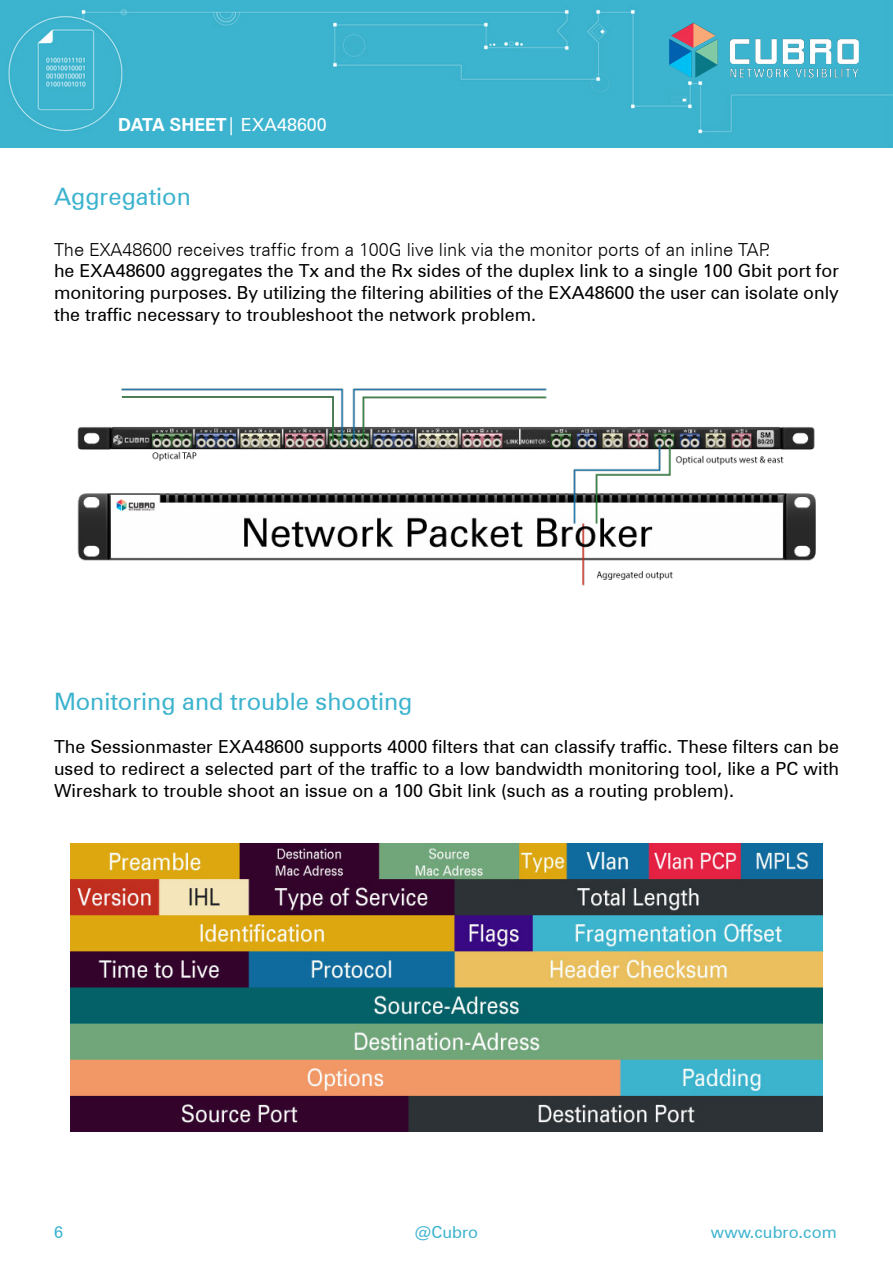
<style>
.page{position:relative;width:893px;height:1263px;background:#fff}
.page>*{position:absolute;margin:0;border:0;box-sizing:border-box;transform-origin:0 0}
.t1{font:24px "Zurich BT";color:#3cb3ce}
.t2{font:18px/21.6px "Zurich BT";color:#000;text-align:justify}
.t3{font:300 18px "Zurich BT";color:#000}
.t4{font:700 18px "Zurich BT";color:#fff}
.t5{font:16.5px "Zurich BT";color:#3cb3ce}
.s1{font-weight:400}
</style>
<div class="page">
<div style="left:0;top:0;width:893px;height:147px;background:#3cb4cf"></div>
<img style="left:669px;top:17px;width:189px;height:65px">
<img style="left:78px;top:388px;width:737px;height:198px">
<img style="left:71px;top:843px;width:751px;height:288px">
<p class="t4" style="left:118px;top:114px;width:210px">DATA SHEET<span class="s1">| EXA48600</span></p>
<h1 class="t1" style="left:54px;top:182px;width:138px">Aggregation</h1>
<p class="t3" style="left:54px;top:238px;width:718px">The EXA48600 receives traffic from a 100G live link via the monitor ports of an inline TAP.</p>
<p class="t2" style="left:54px;top:260px;width:786px">he EXA48600 aggregates the Tx and the Rx sides of the duplex link to a single 100 Gbit port for monitoring purposes. By utilizing the filtering abilities of the EXA48600 the user can isolate only the traffic necessary to troubleshoot the network problem.</p>
<h1 class="t1" style="left:54px;top:687px;width:360px">Monitoring and trouble shooting</h1>
<p class="t2" style="left:54px;top:736px;width:786px">The Sessionmaster EXA48600 supports 4000 filters that can classify traffic. These filters can be used to redirect a selected part of the traffic to a low bandwidth monitoring tool, like a PC with Wireshark to trouble shoot an issue on a 100 Gbit link (such as a routing problem).</p>
<p class="t5" style="left:54px;top:1222px;width:11px">6</p>
<p class="t5" style="left:415px;top:1222px;width:65px">@Cubro</p>
<p class="t5" style="left:711px;top:1222px;width:127px">www.cubro.com</p>
</div>
